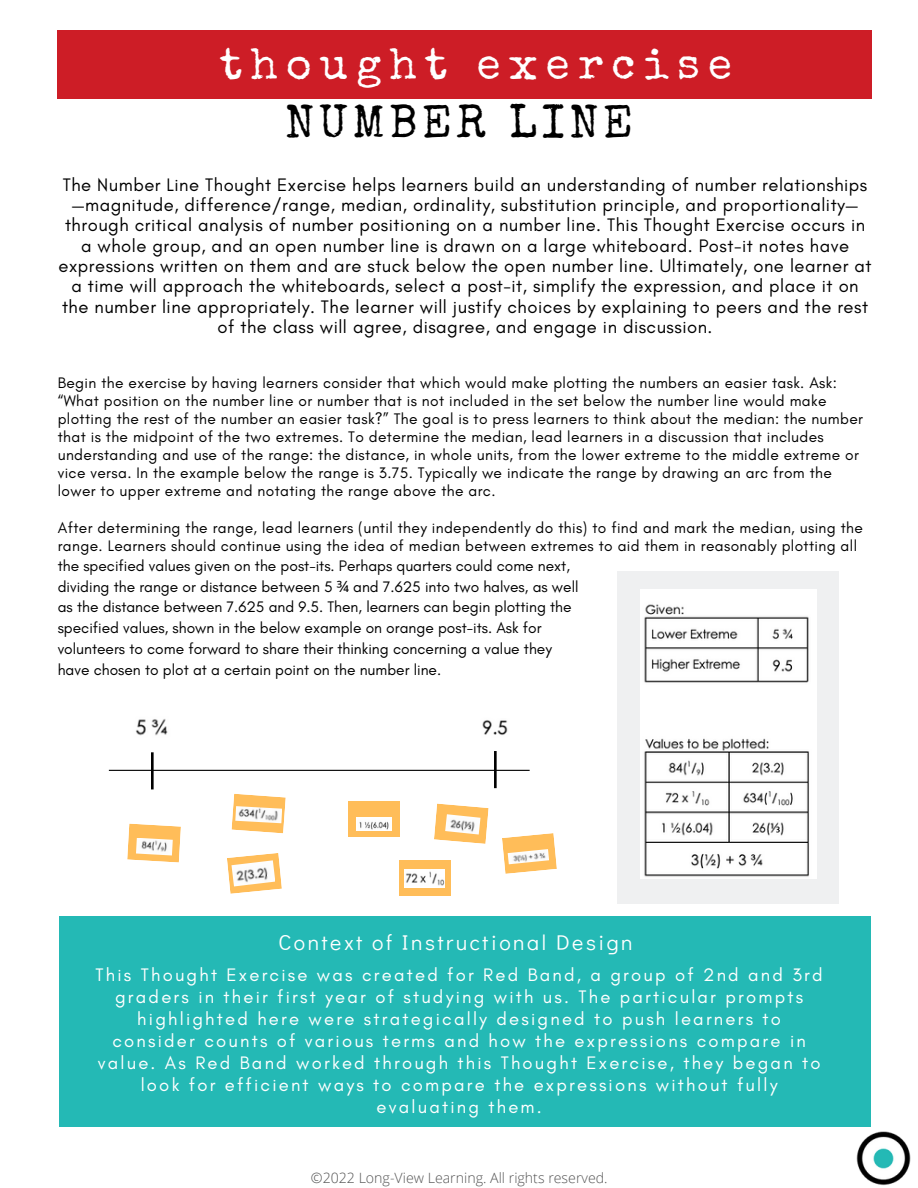
<style>
.page{position:relative;width:918px;height:1188px;background:#fff}
.page>*{position:absolute;margin:0;border:0;box-sizing:border-box;transform-origin:0 0}
.t1{font:46.5px "Special Elite";letter-spacing:.1em;color:#000}
.t2{font:43.65px "Special Elite";letter-spacing:.19em;color:#fff}
.t3{font:28.2px "Special Elite";color:#fff}
.t4{font:21.3px "Didact Gothic";letter-spacing:.12em;color:#fff}
.t5{font:18.45px/20.4px "Glacial Indifference";letter-spacing:.025em;color:#000;text-align:center}
.t6{font:18.45px/21.9px "Glacial Indifference";letter-spacing:.12em;color:#fff;text-align:center}
.t7{font:15.6px/18.1px "Glacial Indifference";letter-spacing:.025em;color:#000}
.t8{font:15.6px/20.7px "Glacial Indifference";color:#000}
.t9{font:300 14.25px "Open Sans";color:#545454}
.s1{font-family:"Noto Sans"}
</style>
<div class="page">
<div style="left:60px;top:916px;width:811px;height:210px;background:#24b9b5"></div>
<div style="left:618px;top:571px;width:221px;height:333px;background:#eff0f1"></div>
<img style="left:640px;top:590px;width:177px;height:289px">
<div style="left:58px;top:31px;width:814px;height:68px;background:#cd1d26"></div>
<img style="left:856px;top:1131px;width:54px;height:54px">
<hr style="left:109px;top:770px;width:421px;height:1px;background:#000">
<hr style="left:151px;top:752px;width:3px;height:37px;background:#000">
<hr style="left:494px;top:751px;width:3px;height:37px;background:#000">
<svg style="left:127px;top:824px;width:54px;height:39px"></svg>
<svg style="left:232px;top:794px;width:54px;height:39px"></svg>
<svg style="left:502px;top:833px;width:55px;height:41px"></svg>
<svg style="left:227px;top:853px;width:55px;height:41px"></svg>
<div style="left:348px;top:801px;width:52px;height:36px;background:#ffbd59"></div>
<div style="left:399px;top:860px;width:52px;height:36px;background:#ffbd59"></div>
<svg style="left:434px;top:804px;width:55px;height:40px"></svg>
<img style="left:136px;top:719px;width:32px;height:17px">
<img style="left:482px;top:720px;width:26px;height:15px">
<img style="left:136px;top:838px;width:37px;height:18px">
<img style="left:232px;top:860px;width:43px;height:26px">
<img style="left:404px;top:869px;width:41px;height:18px">
<img style="left:235px;top:806px;width:47px;height:17px">
<img style="left:356px;top:817px;width:35px;height:14px">
<img style="left:445px;top:814px;width:35px;height:21px">
<img style="left:508px;top:849px;width:41px;height:15px">
<h3 class="t3" style="left:336px;top:46px;width:251px">thought exercise</h3>
<h2 class="t2" style="left:220px;top:48px;width:513px">thought exercise</h2>
<h1 class="t1" style="left:285px;top:104px;width:349px">NUMBER LINE</h1>
<p class="t5" style="left:59px;top:174px;width:814px">The Number Line Thought Exercise helps learners build an understanding of number relationships —magnitude, difference/range, median, ordinality, substitution principle, and proportionality— through critical analysis of number positioning on a number line. This Thought Exercise occurs in a whole group, and an open number line is drawn on a large whiteboard. Post-it notes have expressions written on them and are stuck below the open number line. Ultimately, one learner at a time will approach the whiteboards, select a post-it, simplify the expression, and place it on the number line appropriately. The learner will justify choices by explaining to peers and the rest of the class will agree, disagree, and engage in discussion.</p>
<p class="t7" style="left:58px;top:373px;width:807px">Begin the exercise by having learners consider that which would make plotting the numbers an easier task. Ask: “What position on the number line or number that is not included in the set below the number line would make plotting the rest of the number an easier task?” The goal is to press learners to think about the median: the number that is the midpoint of the two extremes. To determine the median, lead learners in a discussion that includes understanding and use of the range: the distance, in whole units, from the lower extreme to the middle extreme or vice versa. In the example below the range is 3.75. Typically we indicate the range by drawing an arc from the lower to upper extreme and notating the range above the arc.</p>
<p class="t7" style="left:58px;top:518px;width:807px">After determining the range, lead learners (until they independently do this) to find and mark the median, using the range. Learners should continue using the idea of median between extremes to aid them in reasonably plotting all</p>
<p class="t8" style="left:58px;top:555px;width:522px">the specified values given on the post-its. Perhaps quarters could come next, dividing the range or distance between 5 <span class="s1">¾</span> and 7.625 into two halves, as well as the distance between 7.625 and 9.5. Then, learners can begin plotting the specified values, shown in the below example on orange post-its. Ask for volunteers to come forward to share their thinking concerning a value they have chosen to plot at a certain point on the number line.</p>
<h3 class="t4" style="left:278px;top:927px;width:356px">Context of Instructional Design</h3>
<p class="t6" style="left:96px;top:964px;width:729px">This Thought Exercise was created for Red Band, a group of 2nd and 3rd graders in their first year of studying with us. The particular prompts highlighted here were strategically designed to push learners to consider counts of various terms and how the expressions compare in value. As Red Band worked through this Thought Exercise, they began to look for efficient ways to compare the expressions without fully evaluating them.</p>
<p class="t9" style="left:311px;top:1168px;width:298px">©2022 Long-View Learning. All rights reserved.</p>
</div>
